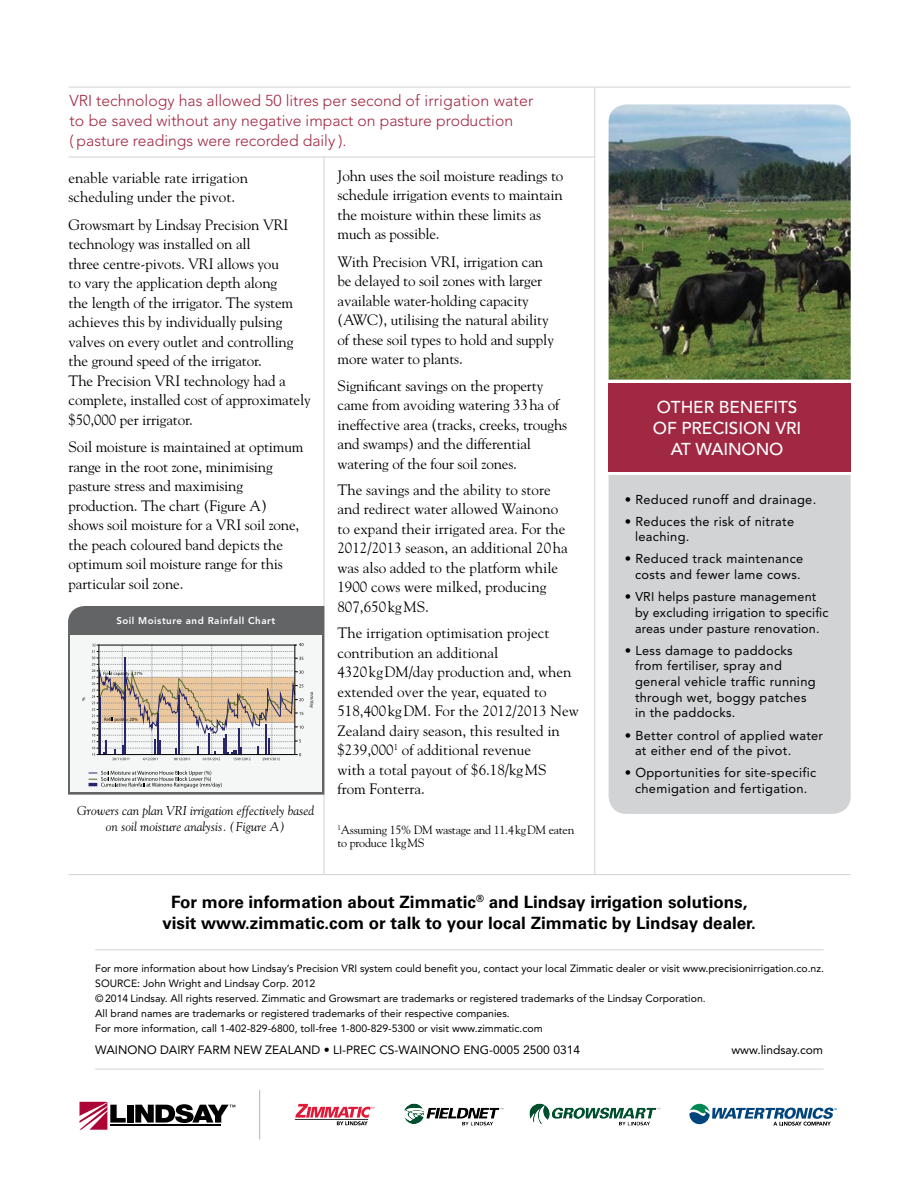
<style>
.page{position:relative;width:918px;height:1188px;background:#fff}
.page>*{position:absolute;margin:0;border:0;box-sizing:border-box;transform-origin:0 0}
.t1{font:500 17.1px/21px "Avenir LT Std";letter-spacing:-.005em;color:#fff;text-align:center}
.t2{font:700 16.95px/21.6px "Univers LT Std";color:#000;text-align:center}
.t3{font:300 15.75px/20px "Avenir LT Std";color:#a02842}
.t4{font:15px/19.5px "Goudy Std";letter-spacing:-.01em;color:#000}
.t5{font:12.9px/15.8px "Avenir LT Std";letter-spacing:.025em;color:#000}
.t6{font:italic 12.9px/16.2px "Goudy Std";color:#000;text-align:center}
.t7{font:12.75px/15.8px "Avenir LT Std";letter-spacing:.015em;color:#000}
.t8{font:12px "Avenir LT Std";color:#000}
.t9{font:12px/13.5px "Goudy Std";letter-spacing:-.02em;color:#000}
.t10{font:10.5px/15px "Avenir LT Std";color:#000}
.t11{font:800 9.75px "Avenir LT Std";letter-spacing:.05em;color:#fff}
.s1{font-size:12.9px}
</style>
<div class="page">
<hr style="left:95px;top:1069px;width:729px;height:1px;background:#d1d3d4">
<hr style="left:95px;top:950px;width:729px;height:1px;background:#d1d3d4">
<hr style="left:69px;top:874px;width:781px;height:1px;background:#d1d3d4">
<hr style="left:324px;top:157px;width:1px;height:717px;background:#d1d3d4">
<hr style="left:594px;top:87px;width:1px;height:788px;background:#d1d3d4">
<hr style="left:69px;top:87px;width:781px;height:1px;background:#d1d3d4">
<hr style="left:69px;top:157px;width:526px;height:1px;background:#d1d3d4">
<img style="left:609px;top:104px;width:242px;height:276px">
<div style="left:609px;top:403px;width:242px;height:411px;background:#d1d3d4"></div>
<hr style="left:604px;top:472px;width:250px;height:3px;background:#fff">
<div style="left:608px;top:383px;width:242px;height:88px;background:#a02842"></div>
<div style="left:68px;top:606px;width:256px;height:189px;background:#636466"></div>
<div style="left:70px;top:636px;width:252px;height:156px;background:#f5f6f6"></div>
<svg style="left:82px;top:643px;width:232px;height:145px"></svg>
<hr style="left:259px;top:1090px;width:1px;height:50px;background:#bec0c2">
<svg style="left:404px;top:1104px;width:100px;height:20px"></svg>
<svg style="left:529px;top:1104px;width:131px;height:20px"></svg>
<svg style="left:295px;top:1104px;width:79px;height:21px"></svg>
<hr style="left:295px;top:1119px;width:73px;height:1px;background:#000">
<svg style="left:689px;top:1104px;width:148px;height:22px"></svg>
<svg style="left:80px;top:1102px;width:46px;height:28px"></svg>
<div style="left:127px;top:1105px;width:7px;height:18px;background:#000"></div>
<svg style="left:135px;top:1104px;width:100px;height:19px"></svg>
<hr style="left:110px;top:1125px;width:111px;height:1px;background:#000">
<p class="t3" style="left:69px;top:91px;width:466px">VRI technology has allowed 50 litres per second of irrigation water to be saved without any negative impact on pasture production<br>( pasture readings were recorded daily ).</p>
<p class="t4" style="left:69px;top:167px;width:181px">enable variable rate irrigation scheduling under the pivot.</p>
<p class="t4" style="left:69px;top:215px;width:244px">Growsmart by Lindsay Precision VRI technology was installed on all<br>three centre-pivots. VRI allows you<br>to vary the application depth along<br>the length of the irrigator. The system achieves this by individually pulsing valves on every outlet and controlling the ground speed of the irrigator.<br>The Precision VRI technology had a complete, installed cost of approximately $50,000 per irrigator.</p>
<p class="t4" style="left:69px;top:437px;width:236px">Soil moisture is maintained at optimum range in the root zone, minimising pasture stress and maximising production. The chart (Figure A) shows soil moisture for a VRI soil zone, the peach coloured band depicts the optimum soil moisture range for this particular soil zone.</p>
<p class="t11" style="left:116px;top:615px;width:160px">Soil Moisture and Rainfall Chart</p>
<p class="t6" style="left:77px;top:802px;width:239px">Growers can plan VRI irrigation effectively based on soil moisture analysis. (Figure A)</p>
<p class="t4" style="left:338px;top:166px;width:227px">John uses the soil moisture readings to schedule irrigation events to maintain the moisture within these limits as much as possible.</p>
<p class="t4" style="left:337px;top:252px;width:218px">With Precision VRI, irrigation can be delayed to soil zones with larger available water-holding capacity (AWC), utilising the natural ability of these soil types to hold and supply more water to plants.</p>
<p class="t4" style="left:337px;top:375px;width:231px">Significant savings on the property came from avoiding watering 33ha of ineffective area (tracks, creeks, troughs and swamps) and the differential watering of the four soil zones.</p>
<p class="t4" style="left:337px;top:480px;width:232px">The savings and the ability to store and redirect water allowed Wainono to expand their irrigated area. For the<br>2012/2013 season, an additional 20ha was also added to the platform while<br>1900 cows were milked, producing<br>807,650kgMS.</p>
<p class="t4" style="left:337px;top:623px;width:243px">The irrigation optimisation project contribution an additional<br>4320kgDM/day production and, when extended over the year, equated to<br>518,400kgDM. For the 2012/2013 New<br>Zealand dairy season, this resulted in $239,000<sup>1</sup> of additional revenue<br>with a total payout of $6.18/kgMS<br>from Fonterra.</p>
<p class="t9" style="left:337px;top:823px;width:238px"><sup>1</sup>Assuming 15% DM wastage and 11.4kgDM eaten to produce 1kgMS</p>
<p class="t1" style="left:653px;top:397px;width:150px">OTHER BENEFITS<br>OF PRECISION VRI<br>AT WAINONO</p>
<p class="t5" style="left:625px;top:491px;width:193px">• Reduced runoff and drainage.</p>
<p class="t5" style="left:635px;top:513px;width:161px;text-indent:-10px">• Reduces the risk of nitrate leaching.</p>
<p class="t5" style="left:625px;top:551px;width:180px;text-align:center">• Reduced track maintenance costs and fewer lame cows.</p>
<p class="t7" style="left:635px;top:589px;width:195px;text-indent:-10px"><span class="s1">•</span> VRI helps pasture management by excluding irrigation to specific areas under pasture renovation.</p>
<p class="t5" style="left:635px;top:642px;width:182px;text-indent:-10px">• Less damage to paddocks from fertiliser, spray and general vehicle traffic running through wet, boggy patches in the paddocks.</p>
<p class="t5" style="left:635px;top:727px;width:190px;text-indent:-10px">• Better control of applied water at either end of the pivot.</p>
<p class="t5" style="left:625px;top:765px;width:193px;text-align:center">• Opportunities for site-specific chemigation and fertigation.</p>
<p class="t2" style="left:162px;top:891px;width:595px">For more information about Zimmatic<sup>®</sup> and Lindsay irrigation solutions, visit www.zimmatic.com or talk to your local Zimmatic by Lindsay dealer.</p>
<p class="t10" style="left:95px;top:961px;width:730px">For more information about how Lindsay’s Precision VRI system could benefit you, contact your local Zimmatic dealer or visit www.precisionirrigation.co.nz.</p>
<p class="t10" style="left:95px;top:976px;width:612px">SOURCE: John Wright and Lindsay Corp. 2012<br>© 2014 Lindsay. All rights reserved. Zimmatic and Growsmart are trademarks or registered trademarks of the Lindsay Corporation.<br>All brand names are trademarks or registered trademarks of their respective companies.<br>For more information, call 1-402-829-6800, toll-free 1-800-829-5300 or visit www.zimmatic.com</p>
<p class="t8" style="left:95px;top:1043px;width:486px">WAINONO DAIRY FARM NEW ZEALAND • LI-PREC CS-WAINONO ENG-0005 2500 0314</p>
<p class="t8" style="left:731px;top:1043px;width:93px">www.lindsay.com</p>
</div>
